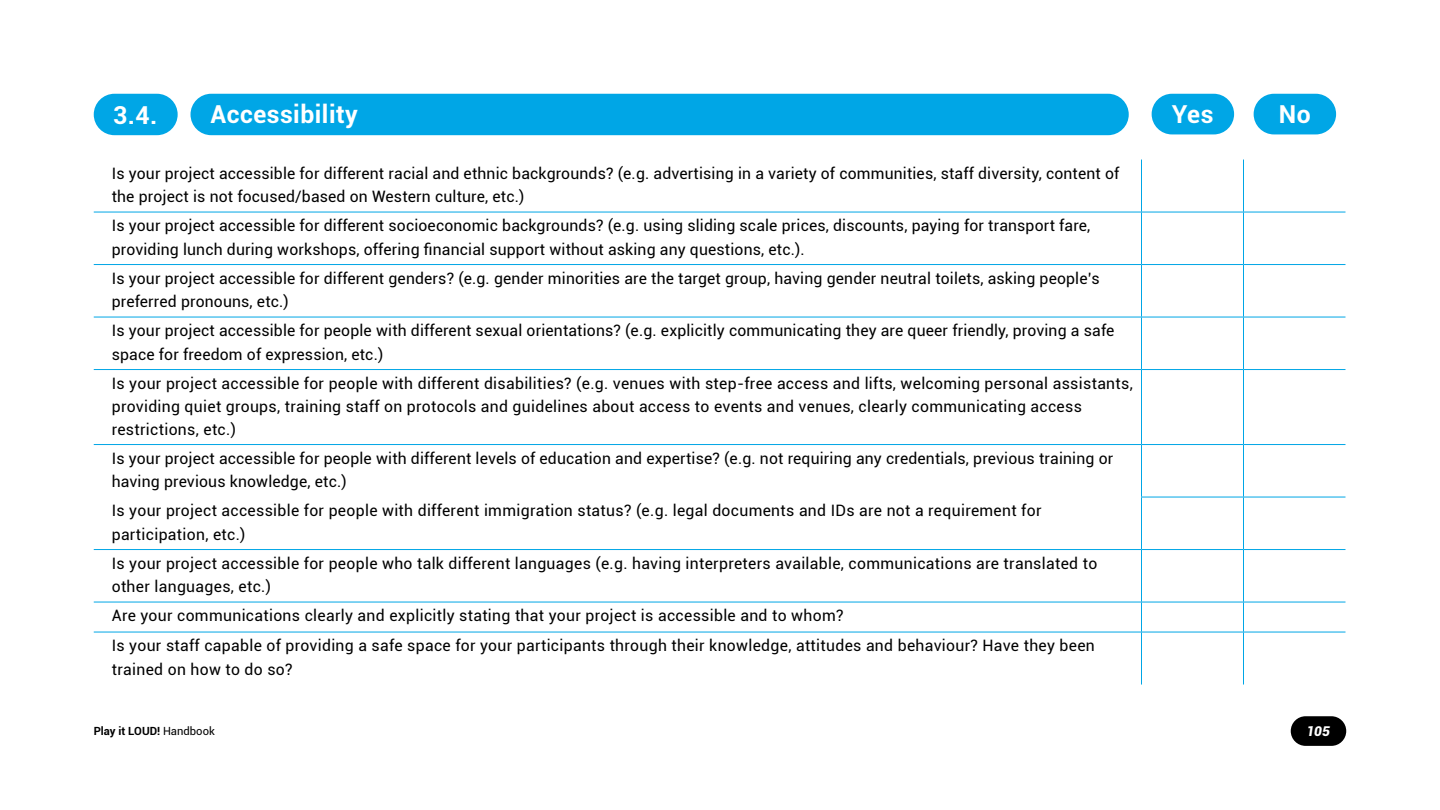
<style>
.page{position:relative;width:1440px;height:810px;background:#fff}
.page>*{position:absolute;margin:0;border:0;box-sizing:border-box;transform-origin:0 0}
.t1{font:700 24.75px "Roboto";letter-spacing:.02em;color:#fff}
.t2{font:15.75px/23.2px "Roboto";letter-spacing:.01em;color:#000}
.t3{font:italic 900 13.5px "Roboto";color:#fff}
.t4{font:700 11.25px "Roboto";color:#000}
.s1{font-weight:400}
</style>
<div class="page">
<div style="left:1291px;top:716px;width:55px;height:30px;background:#000;border-radius:15px"></div>
<div style="left:191px;top:94px;width:938px;height:41px;background:#00a6e6;border-radius:21px"></div>
<div style="left:1152px;top:94px;width:82px;height:40px;background:#00a6e6;border-radius:20px"></div>
<div style="left:1254px;top:94px;width:82px;height:40px;background:#00a6e6;border-radius:20px"></div>
<hr style="left:1141px;top:160px;width:1px;height:52px;background:#00a6e6">
<hr style="left:1243px;top:160px;width:1px;height:52px;background:#00a6e6">
<hr style="left:94px;top:212px;width:1048px;height:1px;background:#00a6e6">
<hr style="left:1142px;top:212px;width:102px;height:1px;background:#00a6e6">
<hr style="left:1141px;top:212px;width:1px;height:52px;background:#00a6e6">
<hr style="left:1244px;top:212px;width:102px;height:1px;background:#00a6e6">
<hr style="left:1243px;top:212px;width:1px;height:52px;background:#00a6e6">
<hr style="left:94px;top:264px;width:1048px;height:1px;background:#00a6e6">
<hr style="left:1142px;top:264px;width:102px;height:1px;background:#00a6e6">
<hr style="left:1141px;top:265px;width:1px;height:52px;background:#00a6e6">
<hr style="left:1244px;top:264px;width:102px;height:1px;background:#00a6e6">
<hr style="left:1243px;top:265px;width:1px;height:52px;background:#00a6e6">
<hr style="left:94px;top:317px;width:1048px;height:1px;background:#00a6e6">
<hr style="left:1142px;top:317px;width:102px;height:1px;background:#00a6e6">
<hr style="left:1141px;top:317px;width:1px;height:52px;background:#00a6e6">
<hr style="left:1244px;top:317px;width:102px;height:1px;background:#00a6e6">
<hr style="left:1243px;top:317px;width:1px;height:52px;background:#00a6e6">
<hr style="left:94px;top:369px;width:1048px;height:1px;background:#00a6e6">
<hr style="left:1142px;top:369px;width:102px;height:1px;background:#00a6e6">
<hr style="left:1141px;top:370px;width:1px;height:74px;background:#00a6e6">
<hr style="left:1244px;top:369px;width:102px;height:1px;background:#00a6e6">
<hr style="left:1243px;top:370px;width:1px;height:74px;background:#00a6e6">
<hr style="left:1141px;top:445px;width:1px;height:52px;background:#00a6e6">
<hr style="left:1243px;top:445px;width:1px;height:52px;background:#00a6e6">
<hr style="left:1141px;top:497px;width:1px;height:52px;background:#00a6e6">
<hr style="left:1243px;top:497px;width:1px;height:52px;background:#00a6e6">
<hr style="left:94px;top:549px;width:1048px;height:1px;background:#00a6e6">
<hr style="left:1141px;top:550px;width:1px;height:52px;background:#00a6e6">
<hr style="left:1243px;top:550px;width:1px;height:52px;background:#00a6e6">
<hr style="left:1141px;top:602px;width:1px;height:30px;background:#00a6e6">
<hr style="left:1243px;top:602px;width:1px;height:30px;background:#00a6e6">
<hr style="left:1141px;top:632px;width:1px;height:53px;background:#00a6e6">
<hr style="left:1243px;top:632px;width:1px;height:53px;background:#00a6e6">
<hr style="left:94px;top:444px;width:1048px;height:1px;background:#00a6e6">
<hr style="left:1142px;top:444px;width:102px;height:1px;background:#00a6e6">
<hr style="left:1244px;top:444px;width:102px;height:1px;background:#00a6e6">
<hr style="left:1141px;top:497px;width:103px;height:1px;background:#00a6e6">
<hr style="left:1244px;top:497px;width:102px;height:1px;background:#00a6e6">
<hr style="left:1142px;top:549px;width:102px;height:1px;background:#00a6e6">
<hr style="left:1244px;top:549px;width:102px;height:1px;background:#00a6e6">
<hr style="left:94px;top:602px;width:1048px;height:1px;background:#00a6e6">
<hr style="left:1142px;top:602px;width:102px;height:1px;background:#00a6e6">
<hr style="left:1244px;top:602px;width:102px;height:1px;background:#00a6e6">
<hr style="left:94px;top:632px;width:1048px;height:1px;background:#00a6e6">
<hr style="left:1142px;top:632px;width:102px;height:1px;background:#00a6e6">
<hr style="left:1244px;top:632px;width:102px;height:1px;background:#00a6e6">
<div style="left:94px;top:94px;width:84px;height:41px;background:#00a6e6;border-radius:21px"></div>
<h1 class="t1" style="left:211px;top:97px;width:149px">Accessibility</h1>
<h1 class="t1" style="left:1172px;top:97px;width:43px">Yes</h1>
<h1 class="t1" style="left:1279px;top:97px;width:33px">No</h1>
<p class="t2" style="left:112px;top:161px;width:1009px">Is your project accessible for different racial and ethnic backgrounds? (e.g. advertising in a variety of communities, staff diversity, content of the project is not focused/based on Western culture, etc.)</p>
<p class="t2" style="left:112px;top:214px;width:980px">Is your project accessible for different socioeconomic backgrounds? (e.g. using sliding scale prices, discounts, paying for transport fare, providing lunch during workshops, offering financial support without asking any questions, etc.).</p>
<p class="t2" style="left:112px;top:266px;width:990px">Is your project accessible for different genders? (e.g. gender minorities are the target group, having gender neutral toilets, asking people’s preferred pronouns, etc.)</p>
<p class="t2" style="left:112px;top:319px;width:1004px">Is your project accessible for people with different sexual orientations? (e.g. explicitly communicating they are queer friendly, proving a safe space for freedom of expression, etc.)</p>
<p class="t2" style="left:112px;top:371px;width:1023px">Is your project accessible for people with different disabilities? (e.g. venues with step-free access and lifts, welcoming personal assistants, providing quiet groups, training staff on protocols and guidelines about access to events and venues, clearly communicating access restrictions, etc.)</p>
<p class="t2" style="left:112px;top:446px;width:1003px">Is your project accessible for people with different levels of education and expertise? (e.g. not requiring any credentials, previous training or having previous knowledge, etc.)</p>
<p class="t2" style="left:112px;top:499px;width:931px">Is your project accessible for people with different immigration status? (e.g. legal documents and IDs are not a requirement for participation, etc.)</p>
<p class="t2" style="left:112px;top:551px;width:987px">Is your project accessible for people who talk different languages (e.g. having interpreters available, communications are translated to other languages, etc.)</p>
<p class="t2" style="left:112px;top:600px;width:985px;line-height:30px">Are your communications clearly and explicitly stating that your project is accessible and to whom?<br>Is your staff capable of providing a safe space for your participants through their knowledge, attitudes and behaviour? Have they been</p>
<p class="t2" style="left:112px;top:657px;width:182px">trained on how to do so?</p>
<h1 class="t1" style="left:113px;top:98px;width:46px">3.4.</h1>
<p class="t4" style="left:94px;top:723px;width:123px">Play it LOUD! <span class="s1">Handbook</span></p>
<p class="t3" style="left:1306px;top:722px;width:25px">105</p>
</div>
